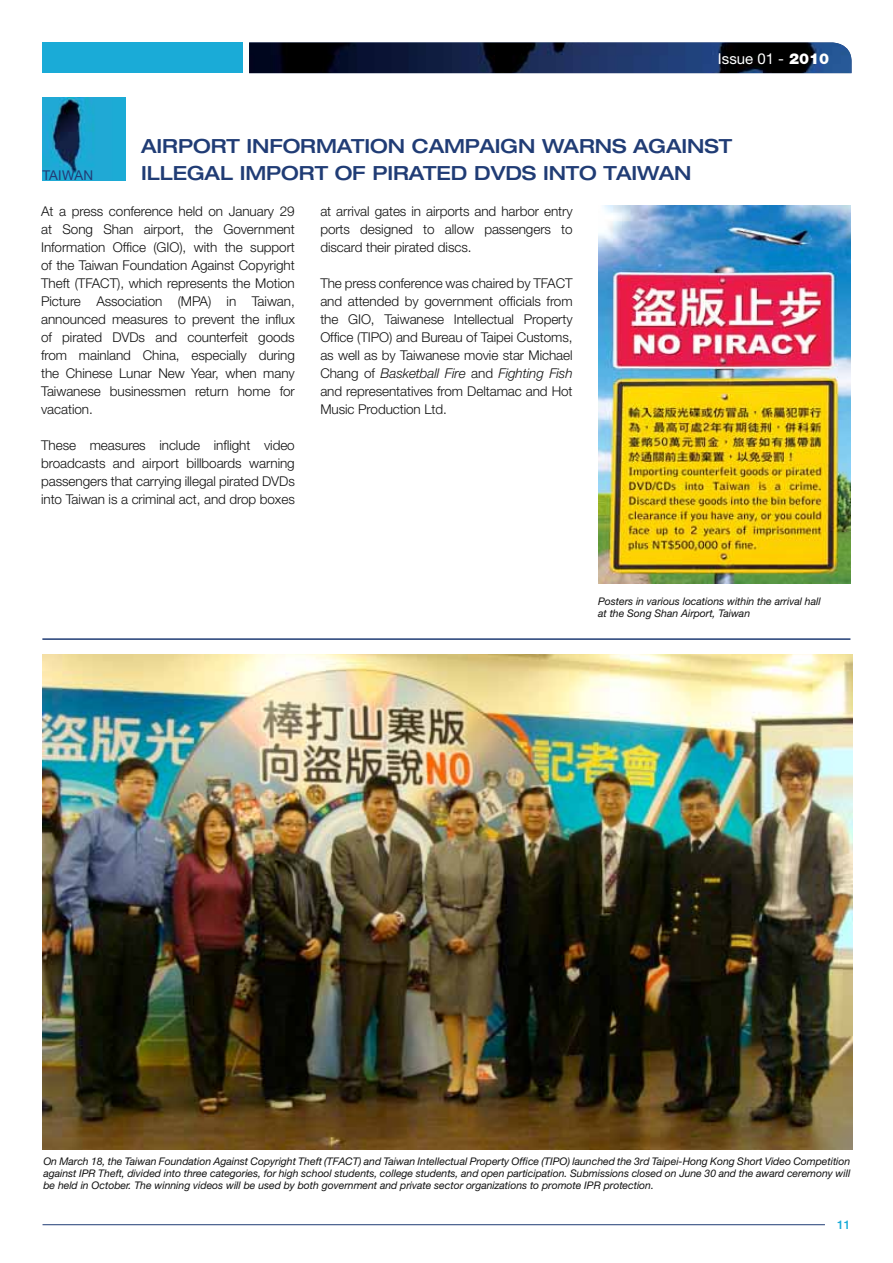
<style>
.page{position:relative;width:893px;height:1263px;background:#fff}
.page>*{position:absolute;margin:0;border:0;box-sizing:border-box;transform-origin:0 0}
.t1{font:500 expanded 19.5px "Helvetica Neue";letter-spacing:-.005em;color:#203c75}
.t2{font:15px "Helvetica Neue";color:#fff}
.t3{font:300 13.5px/18px "Helvetica Neue";letter-spacing:-.005em;color:#121212;text-align:justify}
.t4{font:13.5px "Helvetica Neue";letter-spacing:.02em;color:#203c75}
.t5{font:500 12px "Helvetica Neue";color:#1aabd7}
.t6{font:italic 10.5px/12px "Helvetica Neue";letter-spacing:-.005em;color:#121212}
.s1{font-weight:900}
.s2{font-style:italic}
</style>
<div class="page">
<hr style="left:43px;top:1224px;width:782px;height:1px;background:#203c75">
<img style="left:249px;top:43px;width:602px;height:30px">
<div style="left:43px;top:43px;width:200px;height:30px;background:#1aabd7"></div>
<img style="left:42px;top:654px;width:810px;height:495px">
<img style="left:43px;top:98px;width:82px;height:82px">
<img style="left:598px;top:206px;width:252px;height:377px">
<hr style="left:42px;top:638px;width:808px;height:2px;background:#203c75">
<p class="t2" style="left:718px;top:50px;width:113px">Issue 01 - <span class="s1">2010</span></p>
<h1 class="t1" style="left:141px;top:134px;width:593px">AIRPORT INFORMATION CAMPAIGN WARNS AGAINST</h1>
<p class="t4" style="left:43px;top:168px;width:50px">Taiwan</p>
<h1 class="t1" style="left:141px;top:161px;width:552px">ILLEGAL IMPORT OF PIRATED DVDS INTO TAIWAN</h1>
<p class="t3" style="left:41px;top:202px;width:255px">At a press conference held on January 29 at Song Shan airport, the Government Information Office (GIO), with the support of the Taiwan Foundation Against Copyright Theft (TFACT), which represents the Motion Picture Association (MPA) in Taiwan, announced measures to prevent the influx of pirated DVDs and counterfeit goods from mainland China, especially during the Chinese Lunar New Year, when many Taiwanese businessmen return home for vacation.</p>
<p class="t3" style="left:41px;top:436px;width:255px">These measures include inflight video broadcasts and airport billboards warning passengers that carrying illegal pirated DVDs into Taiwan is a criminal act, and drop boxes</p>
<p class="t3" style="left:320px;top:202px;width:254px">at arrival gates in airports and harbor entry ports designed to allow passengers to discard their pirated discs.</p>
<p class="t3" style="left:320px;top:274px;width:254px">The press conference was chaired by TFACT and attended by government officials from the GIO, Taiwanese Intellectual Property Office (TIPO) and Bureau of Taipei Customs, as well as by Taiwanese movie star Michael Chang of <span class="s2">Basketball Fire</span> and <span class="s2">Fighting Fish </span>and representatives from Deltamac and Hot Music Production Ltd.</p>
<p class="t6" style="left:598px;top:595px;width:224px">Posters in various locations within the arrival hall at the Song Shan Airport, Taiwan</p>
<p class="t6" style="left:43px;top:1155px;width:808px;text-align:justify">On March 18, the Taiwan Foundation Against Copyright Theft (TFACT) and Taiwan Intellectual Property Office (TIPO) launched the 3rd Taipei-Hong Kong Short Video Competition against IPR Theft, divided into three categories, for high school students, college students, and open participation. Submissions closed on June 30 and the award ceremony will be held in October. The winning videos will be used by both government and private sector organizations to promote IPR protection.</p>
<p class="t5" style="left:837px;top:1218px;width:15px">11</p>
</div>
